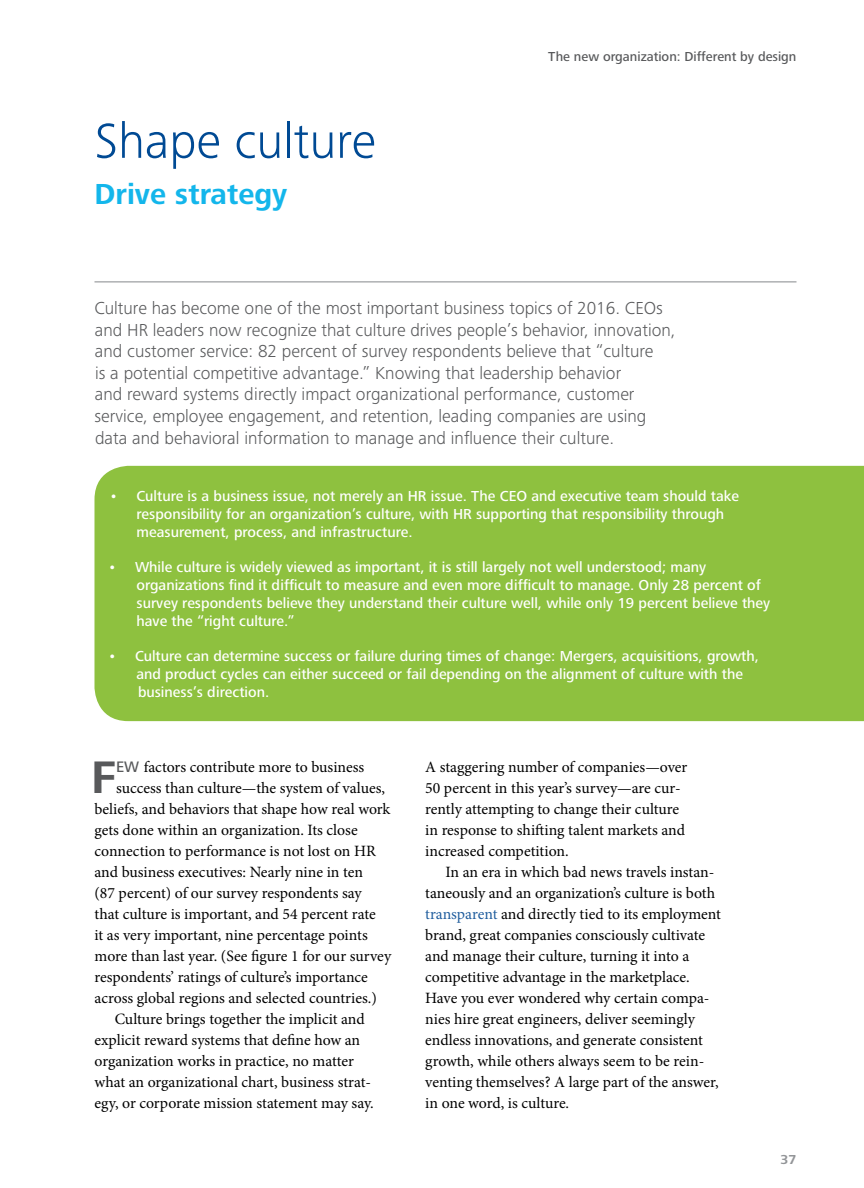
<style>
.page{position:relative;width:864px;height:1188px;background:#fff}
.page>*{position:absolute;margin:0;border:0;box-sizing:border-box;transform-origin:0 0}
.t1{font:300 51px "Frutiger Next Pro";color:#004a94}
.t2{font:700 47.25px "Frutiger Next Pro";color:#58595b}
.t3{font:700 30px "Frutiger Next Pro";color:#13b6eb}
.t4{font:300 18px/21.6px "Frutiger Next Pro";color:#58595b}
.t5{font:15.75px/21px "Minion Pro";letter-spacing:-.005em;color:#000}
.t6{font:500 15px/18px "Frutiger Next Pro";color:#fff}
.t7{font:500 13.5px "Frutiger Next Pro";color:#58595b}
.t8{font:700 13.5px "Frutiger Next Pro";color:#939598}
.s1{font-family:"Frutiger Next Pro";font-weight:500;color:#58595b}
.s2{color:#215e9e}
</style>
<div class="page">
<div style="left:94px;top:466px;width:770px;height:255px;background:#8ec13f"></div>
<hr style="left:94px;top:281px;width:702px;height:1px;background:#939598">
<h1 class="t1" style="left:94px;top:112px;width:283px">Shape culture</h1>
<h3 class="t3" style="left:94px;top:177px;width:194px">Drive strategy</h3>
<p class="t7" style="left:548px;top:49px;width:250px">The new organization: Different by design</p>
<p class="t4" style="left:95px;top:297px;width:583px">Culture has become one of the most important business topics of 2016. CEOs and HR leaders now recognize that culture drives people’s behavior, innovation, and customer service: 82 percent of survey respondents believe that “culture<br>is a potential competitive advantage.” Knowing that leadership behavior<br>and reward systems directly impact organizational performance, customer service, employee engagement, and retention, leading companies are using data and behavioral information to manage and influence their culture.</p>
<p class="t6" style="left:136px;top:487px;width:604px;text-indent:-27px">• Culture is a business issue, not merely an HR issue. The CEO and executive team should take responsibility for an organization’s culture, with HR supporting that responsibility through measurement, process, and infrastructure.</p>
<p class="t6" style="left:136px;top:558px;width:635px;text-indent:-28px">• While culture is widely viewed as important, it is still largely not well understood; many organizations find it difficult to measure and even more difficult to manage. Only 28 percent of survey respondents believe they understand their culture well, while only 19 percent believe they have the “right culture.”</p>
<p class="t6" style="left:136px;top:647px;width:624px;text-indent:-28px">• Culture can determine success or failure during times of change: Mergers, acquisitions, growth, and product cycles can either succeed or fail depending on the alignment of culture with the business’s direction.</p>
<h2 class="t2" style="left:91px;top:750px;width:27px">F</h2>
<p class="t5" style="left:116px;top:757px;width:250px"><span class="s1">EW</span> factors contribute more to business</p>
<p class="t5" style="left:116px;top:778px;width:270px">success than culture—the system of values,</p>
<p class="t5" style="left:95px;top:799px;width:297px">beliefs, and behaviors that shape how real work</p>
<p class="t5" style="left:95px;top:820px;width:265px">gets done within an organization. Its close</p>
<p class="t5" style="left:95px;top:841px;width:283px">connection to performance is not lost on HR</p>
<p class="t5" style="left:95px;top:862px;width:270px">and business executives: Nearly nine in ten</p>
<p class="t5" style="left:95px;top:883px;width:269px">(87 percent) of our survey respondents say</p>
<p class="t5" style="left:95px;top:904px;width:283px">that culture is important, and 54 percent rate</p>
<p class="t5" style="left:95px;top:925px;width:275px">it as very important, nine percentage points</p>
<p class="t5" style="left:95px;top:946px;width:298px">more than last year. (See figure 1 for our survey</p>
<p class="t5" style="left:95px;top:967px;width:275px">respondents’ ratings of culture’s importance</p>
<p class="t5" style="left:95px;top:988px;width:284px">across global regions and selected countries.)</p>
<p class="t5" style="left:115px;top:1009px;width:252px">Culture brings together the implicit and</p>
<p class="t5" style="left:95px;top:1030px;width:267px">explicit reward systems that define how an</p>
<p class="t5" style="left:95px;top:1051px;width:261px">organization works in practice, no matter</p>
<p class="t5" style="left:95px;top:1072px;width:278px">what an organizational chart, business strat-</p>
<p class="t5" style="left:95px;top:1093px;width:281px">egy, or corporate mission statement may say.</p>
<p class="t5" style="left:425px;top:757px;width:264px">A staggering number of companies—over 50 percent in this year’s survey—are cur&shy;rently attempting to change their culture in response to shifting talent markets and increased competition.</p>
<p class="t5" style="left:425px;top:861px;width:297px;text-indent:20px">In an era in which bad news travels instan&shy;taneously and an organization’s culture is both <span class="s2">transparent</span> and directly tied to its employment brand, great companies consciously cultivate and manage their culture, turning it into a competitive advantage in the marketplace.<br>Have you ever wondered why certain compa&shy;nies hire great engineers, deliver seemingly endless innovations, and generate consistent growth, while others always seem to be rein&shy;venting themselves? A large part of the answer, in one word, is culture.</p>
<p class="t8" style="left:781px;top:1152px;width:17px">37</p>
</div>
